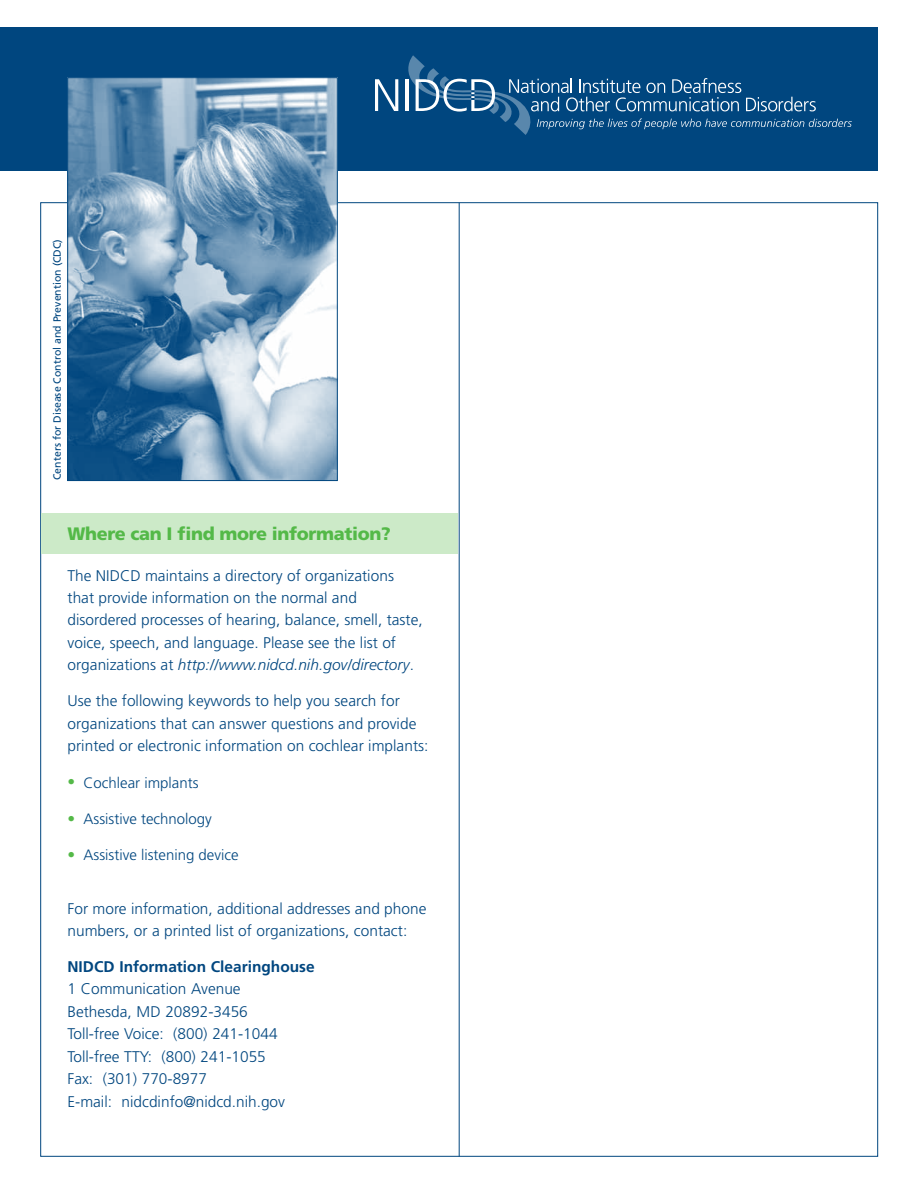
<style>
.page{position:relative;width:918px;height:1188px;background:#fff}
.page>*{position:absolute;margin:0;border:0;box-sizing:border-box;transform-origin:0 0}
.t1{font:900 18px "Frutiger LT Std";letter-spacing:-.02em;color:#54b948}
.t2{font:300 15.45px/22.5px "Frutiger LT Std";color:#00467f}
.t3{font:700 15.45px "Frutiger LT Std";color:#00467f}
.t4{font:300 15px "Frutiger LT Std";color:#00467f}
.t5{font:10.5px "Frutiger LT Std";color:#00467f}
.s1{font-style:italic}
.s2{font-size:15.45px;color:#54b948}
</style>
<div class="page">
<div style="left:0;top:27px;width:878px;height:144px;background:#00467f"></div>
<div style="left:41px;top:513px;width:417px;height:41px;background:#cceac8"></div>
<hr style="left:459px;top:203px;width:1px;height:953px;background:#00467f">
<img style="left:70px;top:79px;width:266px;height:400px">
<div style="left:68px;top:77px;width:270px;height:404px;border:1px solid #00467f"></div>
<svg style="left:375px;top:55px;width:477px;height:80px"></svg>
<p class="t5" style="left:51px;top:480px;width:242px;rotate:-90deg">Centers for Disease Control and Prevention (CDC)</p>
<p class="t1" style="left:68px;top:523px;width:325px">Where can I find more information?</p>
<p class="t2" style="left:68px;top:564px;width:357px">The NIDCD maintains a directory of organizations that provide information on the normal and disordered processes of hearing, balance, smell, taste, voice, speech, and language. Please see the list of organizations at <span class="s1">http://www.nidcd.nih.gov/directory</span>.</p>
<p class="t2" style="left:68px;top:690px;width:363px">Use the following keywords to help you search for organizations that can answer questions and provide printed or electronic information on cochlear implants:</p>
<p class="t4" style="left:68px;top:774px;width:133px"><span class="s2">•</span> Cochlear implants</p>
<p class="t4" style="left:68px;top:810px;width:146px"><span class="s2">•</span> Assistive technology</p>
<p class="t4" style="left:68px;top:846px;width:173px"><span class="s2">•</span> Assistive listening device</p>
<p class="t2" style="left:68px;top:897px;width:361px">For more information, additional addresses and phone numbers, or a printed list of organizations, contact:</p>
<p class="t3" style="left:68px;top:958px;width:11px">NIDCD</p>
<p class="t3" style="left:119px;top:958px;width:197px">Information Clearinghouse</p>
<p class="t2" style="left:68px;top:978px;width:219px">1 Communication Avenue<br>Bethesda, MD 20892-3456<br>Toll-free Voice: (800) 241-1044<br>Toll-free TTY: (800) 241-1055<br>Fax: (301) 770-8977<br>E-mail: nidcdinfo@nidcd.nih.gov</p>
</div>
